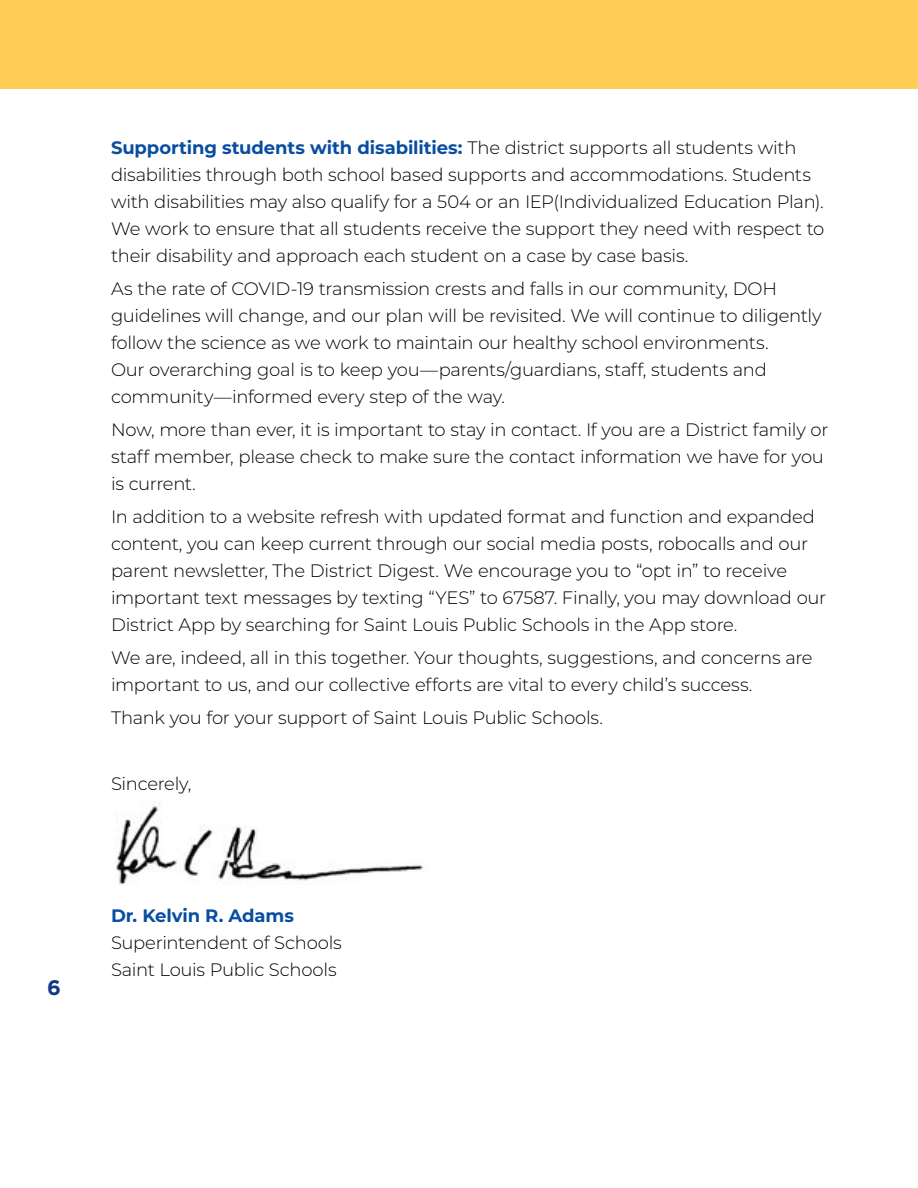
<style>
.page{position:relative;width:918px;height:1188px;background:#fff}
.page>*{position:absolute;margin:0;border:0;box-sizing:border-box;transform-origin:0 0}
.t1{font:700 21px "Gotham";color:#123985}
.t2{font:300 18px/27px "Montserrat";letter-spacing:-.015em;color:#000}
.t3{font:700 18px "Montserrat";letter-spacing:-.005em;color:#084da1}
.s1{font-weight:700;color:#084da1}
</style>
<div class="page">
<div style="left:0;top:0;width:918px;height:89px;background:#ffcd56"></div>
<img style="left:116px;top:801px;width:308px;height:84px">
<p class="t1" style="left:47px;top:974px;width:15px">6</p>
<p class="t2" style="left:111px;top:133px;width:715px"><span class="s1">Supporting students with disabilities:</span> The district supports all students with disabilities through both school based supports and accommodations. Students with disabilities may also qualify for a 504 or an IEP(Individualized Education Plan).<br>We work to ensure that all students receive the support they need with respect to their disability and approach each student on a case by case basis.</p>
<p class="t2" style="left:111px;top:274px;width:712px">As the rate of COVID-19 transmission crests and falls in our community, DOH guidelines will change, and our plan will be revisited. We will continue to diligently follow the science as we work to maintain our healthy school environments.<br>Our overarching goal is to keep you—parents/guardians, staff, students and community—informed every step of the way.</p>
<p class="t2" style="left:111px;top:415px;width:719px">Now, more than ever, it is important to stay in contact. If you are a District family or staff member, please check to make sure the contact information we have for you is current.</p>
<p class="t2" style="left:111px;top:502px;width:717px">In addition to a website refresh with updated format and function and expanded content, you can keep current through our social media posts, robocalls and our parent newsletter, The District Digest. We encourage you to “opt in” to receive important text messages by texting “YES” to 67587. Finally, you may download our District App by searching for Saint Louis Public Schools in the App store.</p>
<p class="t2" style="left:111px;top:643px;width:703px">We are, indeed, all in this together. Your thoughts, suggestions, and concerns are important to us, and our collective efforts are vital to every child’s success.</p>
<p class="t2" style="left:111px;top:703px;width:494px">Thank you for your support of Saint Louis Public Schools.</p>
<p class="t2" style="left:111px;top:769px;width:82px">Sincerely,</p>
<p class="t3" style="left:111px;top:903px;width:184px">Dr. Kelvin R. Adams</p>
<p class="t2" style="left:111px;top:928px;width:232px">Superintendent of Schools<br>Saint Louis Public Schools</p>
</div>
